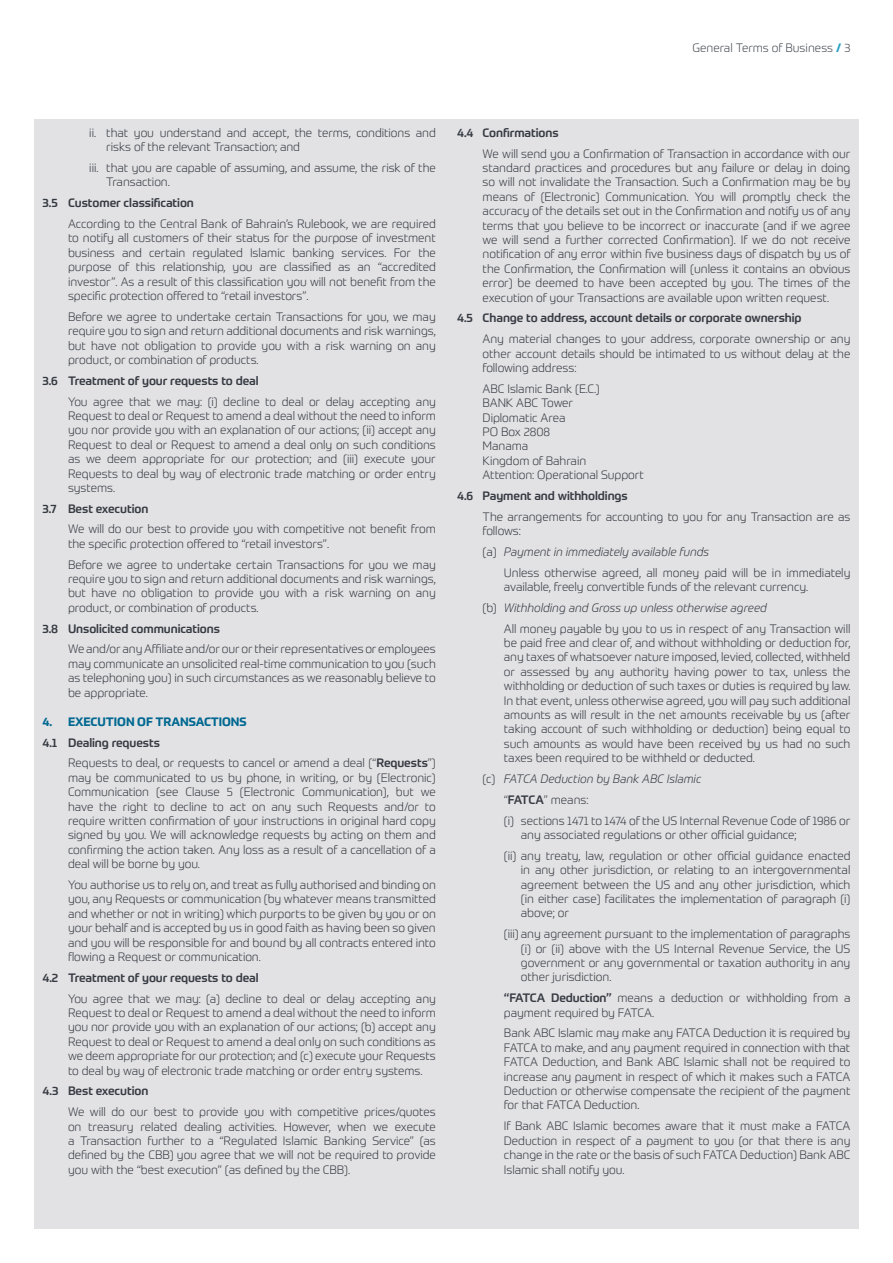
<style>
.page{position:relative;width:893px;height:1263px;background:#fff}
.page>*{position:absolute;margin:0;border:0;box-sizing:border-box;transform-origin:0 0}
.t1{font:300 12px/14.4px "Prometo";letter-spacing:-.005em;color:#363a42;text-align:justify}
.t2{font:500 12px "Prometo";letter-spacing:-.005em;color:#363a42}
.t3{font:italic 300 12px "Prometo";letter-spacing:-.005em;color:#363a42}
.t4{font:700 12px "Prometo";letter-spacing:-.005em;color:#006891}
.t5{font:300 12px "Prometo";color:#454a51}
.s1{font-weight:700;color:#28a1c4}
.s2{font-weight:500}
.s3{font-style:normal}
</style>
<div class="page">
<div style="left:34px;top:119px;width:825px;height:1110px;background:#e2e2e4"></div>
<p class="t5" style="left:692px;top:40px;width:160px">General Terms of Business <span class="s1">/</span> 3</p>
<p class="t1" style="left:106px;top:125px;width:331px;text-indent:-17px">ii. that you understand and accept, the terms, conditions and risks of the relevant Transaction; and</p>
<p class="t1" style="left:106px;top:160px;width:331px;text-indent:-17px">iii. that you are capable of assuming, and assume, the risk of the<br>Transaction.</p>
<p class="t2" style="left:43px;top:195px;width:153px">3.5 Customer classification</p>
<p class="t1" style="left:68px;top:216px;width:369px">According to the Central Bank of Bahrain’s Rulebook, we are required to notify all customers of their status for the purpose of investment business and certain regulated Islamic banking services. For the purpose of this relationship, you are classified as an “accredited investor”. As a result of this classification you will not benefit from the specific protection offered to “retail investors”.</p>
<p class="t1" style="left:68px;top:309px;width:369px">Before we agree to undertake certain Transactions for you, we may require you to sign and return additional documents and risk warnings, but have not obligation to provide you with a risk warning on any product, or combination of products.</p>
<p class="t2" style="left:43px;top:373px;width:218px">3.6 Treatment of your requests to deal</p>
<p class="t1" style="left:68px;top:394px;width:369px">You agree that we may: (i) decline to deal or delay accepting any Request to deal or Request to amend a deal without the need to inform you nor provide you with an explanation of our actions; (ii) accept any Request to deal or Request to amend a deal only on such conditions as we deem appropriate for our protection; and (iii) execute your Requests to deal by way of electronic trade matching or order entry systems.</p>
<p class="t2" style="left:43px;top:501px;width:107px">3.7 Best execution</p>
<p class="t1" style="left:68px;top:522px;width:369px">We will do our best to provide you with competitive not benefit from the specific protection offered to “retail investors”.</p>
<p class="t1" style="left:68px;top:557px;width:369px">Before we agree to undertake certain Transactions for you we may require you to sign and return additional documents and risk warnings, but have no obligation to provide you with a risk warning on any product, or combination of products.</p>
<p class="t2" style="left:43px;top:621px;width:179px">3.8 Unsolicited communications</p>
<p class="t1" style="left:68px;top:642px;width:369px">We and/or any Affiliate and/or our or their representatives or employees may communicate an unsolicited real-time communication to you (such as telephoning you) in such circumstances as we reasonably believe to be appropriate.</p>
<p class="t4" style="left:43px;top:714px;width:206px">4. EXECUTION OF TRANSACTIONS</p>
<p class="t2" style="left:43px;top:735px;width:119px">4.1 Dealing requests</p>
<p class="t1" style="left:68px;top:756px;width:369px">Requests to deal, or requests to cancel or amend a deal (“<span class="s2">Requests</span>”) may be communicated to us by phone, in writing, or by (Electronic)<br>Communication (see Clause 5 (Electronic Communication), but we have the right to decline to act on any such Requests and/or to require written confirmation of your instructions in original hard copy signed by you. We will acknowledge requests by acting on them and confirming the action taken. Any loss as a result of a cancellation of a deal will be borne by you.</p>
<p class="t1" style="left:68px;top:877px;width:369px">You authorise us to rely on, and treat as fully authorised and binding on you, any Requests or communication (by whatever means transmitted and whether or not in writing) which purports to be given by you or on your behalf and is accepted by us in good faith as having been so given and you will be responsible for and bound by all contracts entered into flowing a Request or communication.</p>
<p class="t2" style="left:43px;top:970px;width:218px">4.2 Treatment of your requests to deal</p>
<p class="t1" style="left:68px;top:991px;width:369px">You agree that we may: (a) decline to deal or delay accepting any Request to deal or Request to amend a deal without the need to inform you nor provide you with an explanation of our actions; (b) accept any Request to deal or Request to amend a deal only on such conditions as we deem appropriate for our protection; and (c) execute your Requests to deal by way of electronic trade matching or order entry systems.</p>
<p class="t2" style="left:43px;top:1084px;width:107px">4.3 Best execution</p>
<p class="t1" style="left:68px;top:1105px;width:369px">We will do our best to provide you with competitive prices/quotes on treasury related dealing activities. However, when we execute a Transaction further to a “Regulated Islamic Banking Service” (as defined by the CBB) you agree that we will not be required to provide you with the “best execution” (as defined by the CBB).</p>
<p class="t2" style="left:457px;top:125px;width:103px">4.4 Confirmations</p>
<p class="t1" style="left:483px;top:146px;width:369px">We will send you a Confirmation of Transaction in accordance with our standard practices and procedures but any failure or delay in doing so will not invalidate the Transaction. Such a Confirmation may be by means of (Electronic) Communication. You will promptly check the accuracy of the details set out in the Confirmation and notify us of any terms that you believe to be incorrect or inaccurate (and if we agree we will send a further corrected Confirmation). If we do not receive notification of any error within five business days of dispatch by us of the Confirmation, the Confirmation will (unless it contains an obvious error) be deemed to have been accepted by you. The times of the execution of your Transactions are available upon written request.</p>
<p class="t2" style="left:457px;top:311px;width:346px">4.5 Change to address, account details or corporate ownership</p>
<p class="t1" style="left:483px;top:332px;width:369px">Any material changes to your address, corporate ownership or any other account details should be intimated to us without delay at the following address:</p>
<p class="t1" style="left:483px;top:381px;width:118px">ABC Islamic Bank (E.C.)</p>
<p class="t1" style="left:483px;top:396px;width:92px">BANK ABC Tower</p>
<p class="t1" style="left:483px;top:410px;width:84px">Diplomatic Area</p>
<p class="t1" style="left:483px;top:424px;width:69px">PO Box 2808</p>
<p class="t1" style="left:483px;top:439px;width:47px">Manama</p>
<p class="t1" style="left:483px;top:453px;width:105px">Kingdom of Bahrain</p>
<p class="t1" style="left:483px;top:468px;width:163px">Attention: Operational Support</p>
<p class="t2" style="left:457px;top:488px;width:172px">4.6 Payment and withholdings</p>
<p class="t1" style="left:483px;top:509px;width:369px">The arrangements for accounting to you for any Transaction are as follows:</p>
<p class="t3" style="left:483px;top:544px;width:228px"><span class="s3">(a)</span> Payment in immediately available funds</p>
<p class="t1" style="left:504px;top:565px;width:348px">Unless otherwise agreed, all money paid will be in immediately available, freely convertible funds of the relevant currency.</p>
<p class="t3" style="left:483px;top:600px;width:286px"><span class="s3">(b)</span> Withholding and Gross up unless otherwise agreed</p>
<p class="t1" style="left:504px;top:621px;width:348px">All money payable by you to us in respect of any Transaction will be paid free and clear of, and without withholding or deduction for, any taxes of whatsoever nature imposed, levied, collected, withheld or assessed by any authority having power to tax, unless the withholding or deduction of such taxes or duties is required by law.<br>In that event, unless otherwise agreed, you will pay such additional amounts as will result in the net amounts receivable by us (after taking account of such withholding or deduction) being equal to such amounts as would have been received by us had no such taxes been required to be withheld or deducted.</p>
<p class="t3" style="left:483px;top:771px;width:220px"><span class="s3">(c)</span> FATCA Deduction by Bank ABC Islamic</p>
<p class="t1" style="left:504px;top:792px;width:86px">“<span class="s2">FATCA</span>” means:</p>
<p class="t1" style="left:521px;top:813px;width:331px;text-indent:-17px">(i) sections 1471 to 1474 of the US Internal Revenue Code of 1986 or any associated regulations or other official guidance;</p>
<p class="t1" style="left:521px;top:848px;width:331px;text-indent:-17px">(ii) any treaty, law, regulation or other official guidance enacted in any other jurisdiction, or relating to an intergovernmental agreement between the US and any other jurisdiction, which (in either case) facilitates the implementation of paragraph (i) above; or</p>
<p class="t1" style="left:521px;top:927px;width:331px;text-indent:-17px">(iii) any agreement pursuant to the implementation of paragraphs (i) or (ii) above with the US Internal Revenue Service, the US government or any governmental or taxation authority in any other jurisdiction.</p>
<p class="t1" style="left:504px;top:990px;width:348px"><span class="s2">“FATCA Deduction”</span> means a deduction or withholding from a payment required by FATCA.</p>
<p class="t1" style="left:504px;top:1026px;width:348px">Bank ABC Islamic may make any FATCA Deduction it is required by FATCA to make, and any payment required in connection with that FATCA Deduction, and Bank ABC Islamic shall not be required to increase any payment in respect of which it makes such a FATCA Deduction or otherwise compensate the recipient of the payment for that FATCA Deduction.</p>
<p class="t1" style="left:504px;top:1118px;width:348px">If Bank ABC Islamic becomes aware that it must make a FATCA Deduction in respect of a payment to you (or that there is any change in the rate or the basis of such FATCA Deduction) Bank ABC Islamic shall notify you.</p>
</div>
